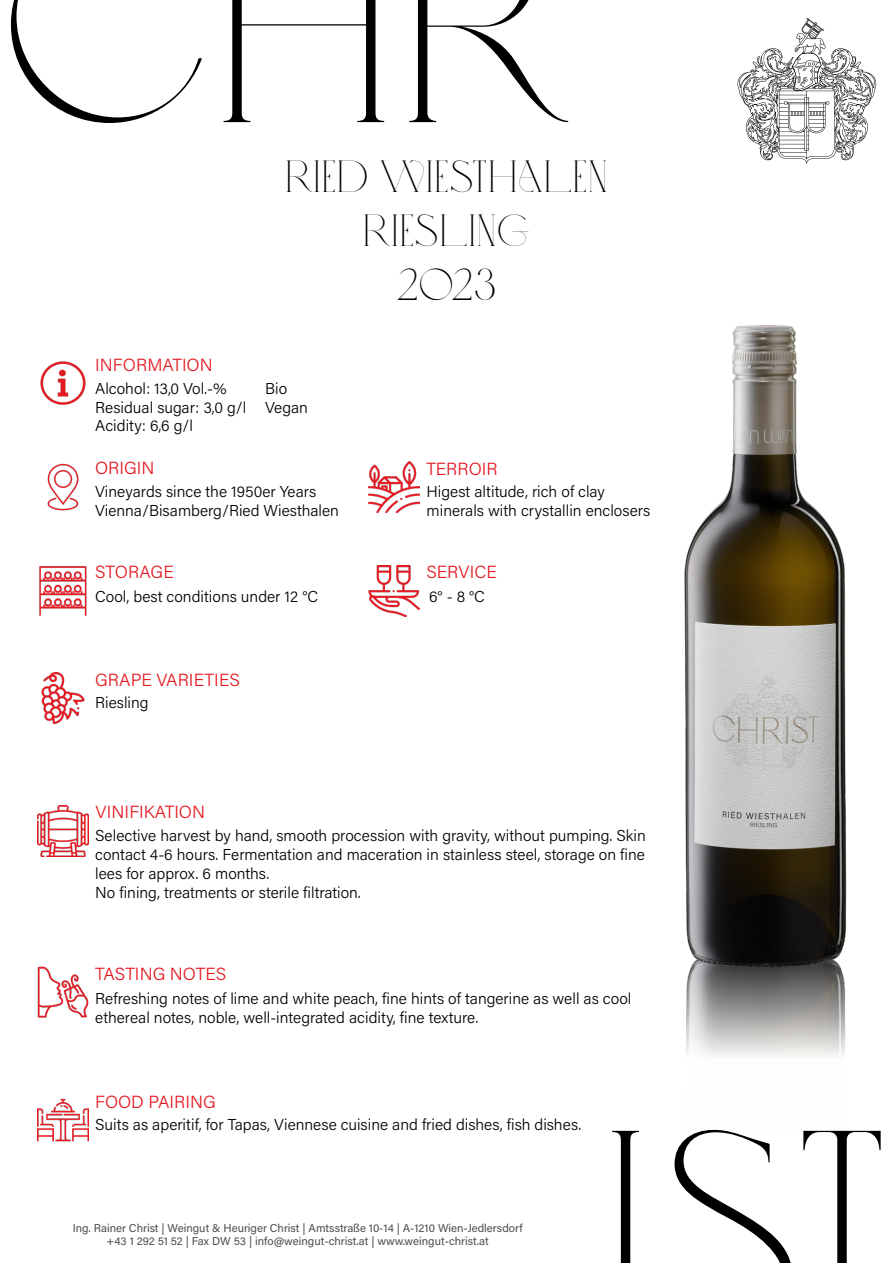
<style>
.page{position:relative;width:893px;height:1263px;background:#fff}
.page>*{position:absolute;margin:0;border:0;box-sizing:border-box;transform-origin:0 0}
.t1{font:278.25px "Love";color:#000}
.t2{font:45px "Love";color:#000}
.t3{font:300 17.55px "Acumin Pro";color:#e41a23}
.t4{font:300 15.75px/18.9px "Acumin Pro";color:#000;text-align:justify}
.t5{font:11.4px "Acumin Pro";color:#4d4d4d}
</style>
<div class="page">
<svg style="left:737px;top:18px;width:140px;height:146px"></svg>
<img style="left:686px;top:990px;width:160px;height:66px">
<img style="left:684px;top:325px;width:163px;height:665px">
<img style="left:40px;top:361px;width:46px;height:44px">
<img style="left:369px;top:462px;width:51px;height:50px">
<img style="left:47px;top:463px;width:32px;height:48px">
<img style="left:39px;top:566px;width:48px;height:50px">
<img style="left:369px;top:565px;width:51px;height:51px">
<img style="left:38px;top:967px;width:50px;height:51px">
<img style="left:38px;top:805px;width:50px;height:51px">
<img style="left:41px;top:672px;width:44px;height:51px">
<img style="left:38px;top:1098px;width:50px;height:44px">
<p class="t1" style="left:0;top:-118px;width:865px">CHRIST</p>
<p class="t2" style="left:285px;top:153px;width:325px">RIED WIESTHALEN</p>
<p class="t2" style="left:362px;top:207px;width:169px">RIESLING</p>
<p class="t2" style="left:396px;top:261px;width:102px">2023</p>
<p class="t3" style="left:95px;top:353px;width:119px">INFORMATION</p>
<p class="t4" style="left:95px;top:378px;width:133px">Alcohol: 13,0 Vol.-%</p>
<p class="t4" style="left:95px;top:397px;width:153px">Residual sugar: 3,0 g/l</p>
<p class="t4" style="left:95px;top:416px;width:99px">Acidity: 6,6 g/l</p>
<p class="t4" style="left:265px;top:378px;width:24px">Bio</p>
<p class="t4" style="left:265px;top:397px;width:44px">Vegan</p>
<p class="t3" style="left:95px;top:456px;width:61px">ORIGIN</p>
<p class="t3" style="left:426px;top:456px;width:73px">TERROIR</p>
<p class="t4" style="left:95px;top:481px;width:223px">Vineyards since the 1950er Years</p>
<p class="t4" style="left:95px;top:500px;width:245px">Vienna/Bisamberg/Ried Wiesthalen</p>
<p class="t4" style="left:427px;top:481px;width:180px">Higest altitude, rich of clay</p>
<p class="t4" style="left:427px;top:500px;width:225px">minerals with crystallin enclosers</p>
<p class="t3" style="left:95px;top:560px;width:80px">STORAGE</p>
<p class="t3" style="left:426px;top:560px;width:72px">SERVICE</p>
<p class="t4" style="left:95px;top:586px;width:225px">Cool, best conditions under 12 °C</p>
<p class="t4" style="left:429px;top:586px;width:57px">6° - 8 °C</p>
<p class="t3" style="left:95px;top:667px;width:146px">GRAPE VARIETIES</p>
<p class="t4" style="left:95px;top:693px;width:55px">Riesling</p>
<p class="t3" style="left:96px;top:800px;width:111px">VINIFIKATION</p>
<p class="t4" style="left:95px;top:826px;width:552px">Selective harvest by hand, smooth procession with gravity, without pumping. Skin contact 4-6 hours. Fermentation and maceration in stainless steel, storage on fine lees for approx. 6 months.</p>
<p class="t4" style="left:95px;top:882px;width:267px">No fining, treatments or sterile filtration.</p>
<p class="t3" style="left:95px;top:962px;width:133px">TASTING NOTES</p>
<p class="t4" style="left:95px;top:988px;width:538px">Refreshing notes of lime and white peach, fine hints of tangerine as well as cool ethereal notes, noble, well-integrated acidity, fine texture.</p>
<p class="t3" style="left:95px;top:1089px;width:122px">FOOD PAIRING</p>
<p class="t4" style="left:95px;top:1115px;width:488px">Suits as aperitif, for Tapas, Viennese cuisine and fried dishes, fish dishes.</p>
<p class="t1" style="left:28px;top:1085px;width:865px">CHRIST</p>
<p class="t5" style="left:73px;top:1219px;width:451px">Ing. Rainer Christ | Weingut &amp; Heuriger Christ | Amtsstraße 10-14 | A-1210 Wien-Jedlersdorf</p>
<p class="t5" style="left:106px;top:1233px;width:384px">+43 1 292 51 52 | Fax DW 53 | info@weingut-christ.at | www.weingut-christ.at</p>
</div>
